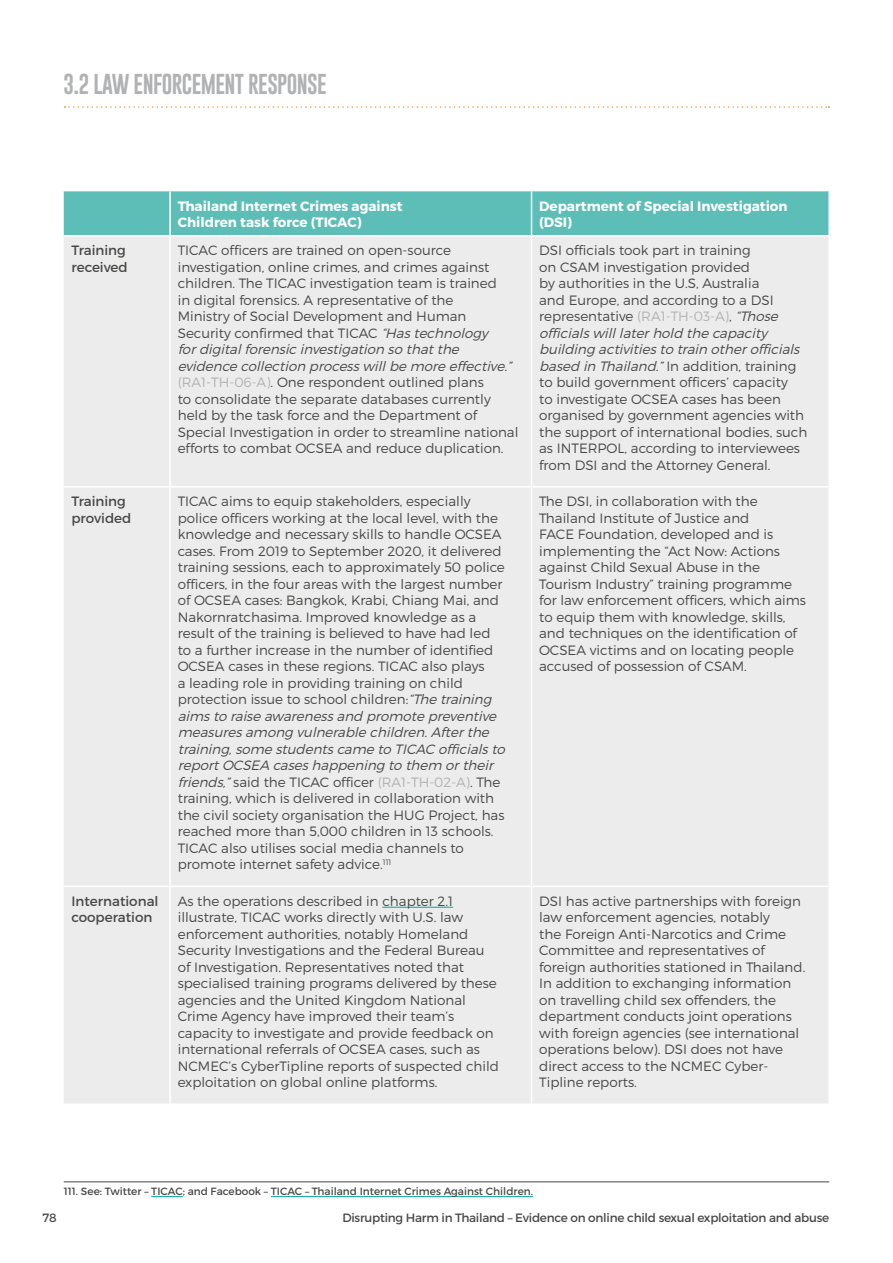
<style>
.page{position:relative;width:893px;height:1263px;background:#fff}
.page>*{position:absolute;margin:0;border:0;box-sizing:border-box;transform-origin:0 0}
.t1{font:21px "Gobold";letter-spacing:-.03em;color:#b1b2b3}
.t2{font:300 13.5px/16.5px "Montserrat";color:#484847}
.t3{font:700 13.5px/16.5px "Montserrat";color:#fff}
.t4{font:13.5px/16.5px "Montserrat";color:#484847}
.t5{font:12px "Montserrat";letter-spacing:-.02em;color:#484847}
.t6{font:10.5px "Montserrat";color:#484847}
.s1{font-style:italic}
.s2{color:#b1b2b3}
</style>
<div class="page">
<svg style="left:65px;top:106px;width:764px;height:2px"></svg>
<div style="left:64px;top:191px;width:764px;height:44px;background:#5dbeb8"></div>
<div style="left:64px;top:237px;width:764px;height:866px;background:#ececec"></div>
<hr style="left:169px;top:237px;width:2px;height:249px;background:#fff">
<hr style="left:169px;top:487px;width:2px;height:398px;background:#fff">
<hr style="left:169px;top:887px;width:2px;height:216px;background:#fff">
<hr style="left:170px;top:486px;width:361px;height:1px;background:#fff">
<hr style="left:64px;top:885px;width:106px;height:2px;background:#fff">
<hr style="left:170px;top:885px;width:361px;height:2px;background:#fff">
<hr style="left:531px;top:191px;width:1px;height:44px;background:#fff">
<hr style="left:169px;top:191px;width:2px;height:44px;background:#fff">
<hr style="left:64px;top:486px;width:106px;height:1px;background:#fff">
<hr style="left:531px;top:237px;width:1px;height:249px;background:#fff">
<hr style="left:531px;top:487px;width:1px;height:398px;background:#fff">
<hr style="left:531px;top:887px;width:1px;height:216px;background:#fff">
<hr style="left:531px;top:486px;width:299px;height:1px;background:#fff">
<hr style="left:531px;top:885px;width:299px;height:2px;background:#fff">
<hr style="left:382px;top:907px;width:71px;height:1px;background:#15b3ab">
<hr style="left:64px;top:1181px;width:765px;height:1px;background:#484847">
<hr style="left:151px;top:1196px;width:32px;height:1px;background:#15b3ab">
<hr style="left:271px;top:1196px;width:262px;height:1px;background:#15b3ab">
<h1 class="t1" style="left:63px;top:71px;width:265px">3.2 LAW ENFORCEMENT RESPONSE</h1>
<p class="t3" style="left:178px;top:198px;width:226px">Thailand Internet Crimes against<br>Children task force (TICAC)</p>
<p class="t3" style="left:539px;top:198px;width:250px">Department of Special Investigation (DSI)</p>
<p class="t4" style="left:71px;top:242px;width:58px">Training received</p>
<p class="t2" style="left:178px;top:242px;width:342px">TICAC officers are trained on open-source investigation, online crimes, and crimes against children. The TICAC investigation team is trained<br>in digital forensics. A representative of the<br>Ministry of Social Development and Human Security confirmed that TICAC <span class="s1">“Hastechnology fordigitalforensic investigation so thatthe evidence collection processwillbe more effective.” </span><span class="s2">(RA1-TH-06-A)</span>. One respondent outlined plans<br>to consolidate the separate databases currently held by the task force and the Department of Special Investigation in order to streamline national efforts to combat OCSEA and reduce duplication.</p>
<p class="t2" style="left:539px;top:242px;width:270px">DSI officials took part in training<br>on CSAM investigation provided<br>by authorities in the U.S, Australia<br>and Europe, and according to a DSI representative <span class="s2">(RA1-TH-03-A)</span>, <span class="s1">“Those officialswilllaterhold the capacity building activitiesto train otherofficials based in Thailand.”</span>In addition, training to build government officers’ capacity<br>to investigate OCSEA cases has been organised by government agencies with the support of international bodies, such as INTERPOL, according to interviewees from DSI and the Attorney General.</p>
<p class="t4" style="left:71px;top:493px;width:61px">Training provided</p>
<p class="t2" style="left:178px;top:493px;width:332px">TICAC aims to equip stakeholders, especially police officers working at the local level, with the knowledge and necessary skills to handle OCSEA cases. From 2019 to September 2020, it delivered training sessions, each to approximately 50 police officers, in the four areas with the largest number of OCSEA cases: Bangkok, Krabi, Chiang Mai, and Nakornratchasima. Improved knowledge as a result of the training is believed to have had led<br>to a further increase in the number of identified OCSEA cases in these regions. TICAC also plays<br>a leading role in providing training on child protection issue to school children:<span class="s1">“The training aimsto raise awarenessand promote preventive measuresamong vulnerable children.Afterthe training,some studentscame to TICAC officialsto reportOCSEA caseshappening to them ortheir friends,”</span>said the TICAC officer <span class="s2">(RA1-TH-02-A)</span>. The training, which is delivered in collaboration with the civil society organisation the HUG Project, has reached more than 5,000 children in 13 schools.<br>TICAC also utilises social media channels to promote internet safety advice.<sup>111</sup></p>
<p class="t2" style="left:539px;top:493px;width:268px">The DSI, in collaboration with the Thailand Institute of Justice and<br>FACE Foundation, developed and is implementing the “Act Now: Actions against Child Sexual Abuse in the Tourism Industry” training programme for law enforcement officers, which aims to equip them with knowledge, skills, and techniques on the identification of OCSEA victims and on locating people accused of possession of CSAM.</p>
<p class="t4" style="left:71px;top:893px;width:89px">International cooperation</p>
<p class="t2" style="left:178px;top:892px;width:323px">As the operations described in chapter 2.1 illustrate, TICAC works directly with U.S. law enforcement authorities, notably Homeland Security Investigations and the Federal Bureau of Investigation. Representatives noted that specialised training programs delivered by these agencies and the United Kingdom National Crime Agency have improved their team’s capacity to investigate and provide feedback on international referrals of OCSEA cases, such as NCMEC’s CyberTipline reports of suspected child exploitation on global online platforms.</p>
<p class="t2" style="left:539px;top:892px;width:268px">DSI has active partnerships with foreign law enforcement agencies, notably<br>the Foreign Anti-Narcotics and Crime Committee and representatives of foreign authorities stationed in Thailand.<br>In addition to exchanging information on travelling child sex offenders, the department conducts joint operations with foreign agencies (see international operations below). DSI does not have direct access to the NCMEC Cyber-Tipline reports.</p>
<p class="t6" style="left:64px;top:1185px;width:471px">111. See: Twitter – TICAC; and Facebook – TICAC – Thailand Internet Crimes Against Children.</p>
<p class="t5" style="left:43px;top:1210px;width:16px">78</p>
<p class="t5" style="left:342px;top:1210px;width:488px">Disrupting Harm in Thailand – Evidence on online child sexual exploitation and abuse</p>
</div>
